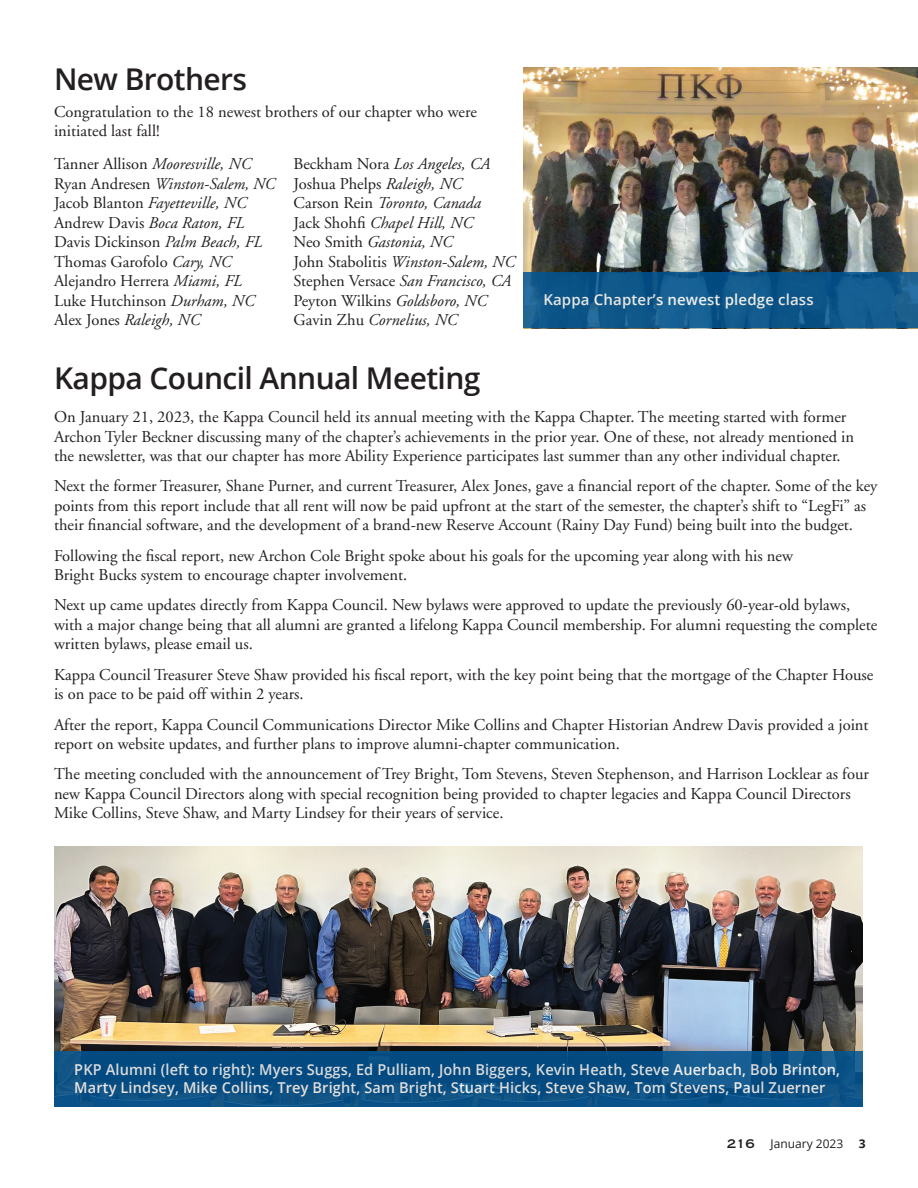
<style>
.page{position:relative;width:918px;height:1188px;background:#fff}
.page>*{position:absolute;margin:0;border:0;box-sizing:border-box;transform-origin:0 0}
.t1{font:600 30px "Open Sans";letter-spacing:-.02em;color:#231f20}
.t2{font:16.5px/19.5px "Adobe Garamond";color:#231f20}
.t3{font:italic 16.5px/19.5px "Adobe Garamond";color:#231f20}
.t4{font:600 15px/18px "Open Sans";letter-spacing:.01em;color:#fff}
.t5{font:12px "Open Sans";color:#231f20}
.t6{font:12px "Copperplate Thirty One AB";color:#231f20}
.t7{font:700 12px "Open Sans";color:#231f20}
.s1{font-style:italic}
.s2{font-style:normal}
</style>
<div class="page">
<img style="left:54px;top:846px;width:809px;height:206px">
<svg style="left:54px;top:1052px;width:809px;height:55px;fill:#054c81"></svg>
<img style="left:523px;top:68px;width:395px;height:205px">
<svg style="left:523px;top:273px;width:395px;height:55px;fill:#10588b"></svg>
<h1 class="t1" style="left:54px;top:59px;width:195px">New Brothers</h1>
<p class="t2" style="left:54px;top:102px;width:424px">Congratulation to the 18 newest brothers of our chapter who were initiated last fall!</p>
<p class="t2" style="left:54px;top:155px;width:223px">Tanner Allison <span class="s1">Mooresville, NC<br></span>Ryan Andresen <span class="s1">Winston-Salem, NC<br></span>Jacob Blanton <span class="s1">Fayetteville, NC<br></span>Andrew Davis <span class="s1">Boca Raton, FL<br></span>Davis Dickinson <span class="s1">Palm Beach, FL<br></span>Thomas Garofolo <span class="s1">Cary, NC<br></span>Alejandro Herrera <span class="s1">Miami, FL<br></span>Luke Hutchinson <span class="s1">Durham, NC<br></span>Alex Jones <span class="s1">Raleigh, NC</span></p>
<p class="t3" style="left:294px;top:155px;width:223px"><span class="s2">Beckham Nora</span> Los Angeles, CA<br><span class="s2">Joshua Phelps</span> Raleigh, NC<br><span class="s2">Carson Rein</span> Toronto, Canada<br><span class="s2">Jack Shohfi</span> Chapel Hill, NC<br><span class="s2">Neo Smith</span> Gastonia, NC<br><span class="s2">John Stabolitis</span> Winston-Salem, NC<br><span class="s2">Stephen Versace</span> San Francisco, CA<br><span class="s2">Peyton Wilkins</span> Goldsboro, NC<br><span class="s2">Gavin Zhu</span> Cornelius, NC</p>
<p class="t4" style="left:543px;top:290px;width:272px">Kappa Chapter’s newest pledge class</p>
<h1 class="t1" style="left:54px;top:358px;width:428px">Kappa Council Annual Meeting</h1>
<p class="t2" style="left:54px;top:408px;width:802px">On January 21, 2023, the Kappa Council held its annual meeting with the Kappa Chapter. The meeting started with former<br>Archon Tyler Beckner discussing many of the chapter’s achievements in the prior year. One of these, not already mentioned in the newsletter, was that our chapter has more Ability Experience participates last summer than any other individual chapter.</p>
<p class="t2" style="left:54px;top:477px;width:825px">Next the former Treasurer, Shane Purner, and current Treasurer, Alex Jones, gave a financial report of the chapter. Some of the key points from this report include that all rent will now be paid upfront at the start of the semester, the chapter’s shift to “LegFi” as their financial software, and the development of a brand-new Reserve Account (Rainy Day Fund) being built into the budget.</p>
<p class="t2" style="left:54px;top:546px;width:741px">Following the fiscal report, new Archon Cole Bright spoke about his goals for the upcoming year along with his new<br>Bright Bucks system to encourage chapter involvement.</p>
<p class="t2" style="left:54px;top:596px;width:825px">Next up came updates directly from Kappa Council. New bylaws were approved to update the previously 60-year-old bylaws, with a major change being that all alumni are granted a lifelong Kappa Council membership. For alumni requesting the complete written bylaws, please email us.</p>
<p class="t2" style="left:54px;top:665px;width:821px">Kappa Council Treasurer Steve Shaw provided his fiscal report, with the key point being that the mortgage of the Chapter House is on pace to be paid off within 2 years.</p>
<p class="t2" style="left:54px;top:715px;width:816px">After the report, Kappa Council Communications Director Mike Collins and Chapter Historian Andrew Davis provided a joint report on website updates, and further plans to improve alumni-chapter communication.</p>
<p class="t2" style="left:54px;top:765px;width:816px">The meeting concluded with the announcement of Trey Bright, Tom Stevens, Steven Stephenson, and Harrison Locklear as four new Kappa Council Directors along with special recognition being provided to chapter legacies and Kappa Council Directors<br>Mike Collins, Steve Shaw, and Marty Lindsey for their years of service.</p>
<p class="t4" style="left:74px;top:1060px;width:767px">PKP Alumni (left to right): Myers Suggs, Ed Pulliam, John Biggers, Kevin Heath, Steve Auerbach, Bob Brinton,<br>Marty Lindsey, Mike Collins, Trey Bright, Sam Bright, Stuart Hicks, Steve Shaw, Tom Stevens, Paul Zuerner</p>
<p class="t6" style="left:727px;top:1137px;width:30px">216</p>
<p class="t5" style="left:770px;top:1136px;width:74px">January 2023</p>
<p class="t7" style="left:859px;top:1136px;width:8px">3</p>
</div>
